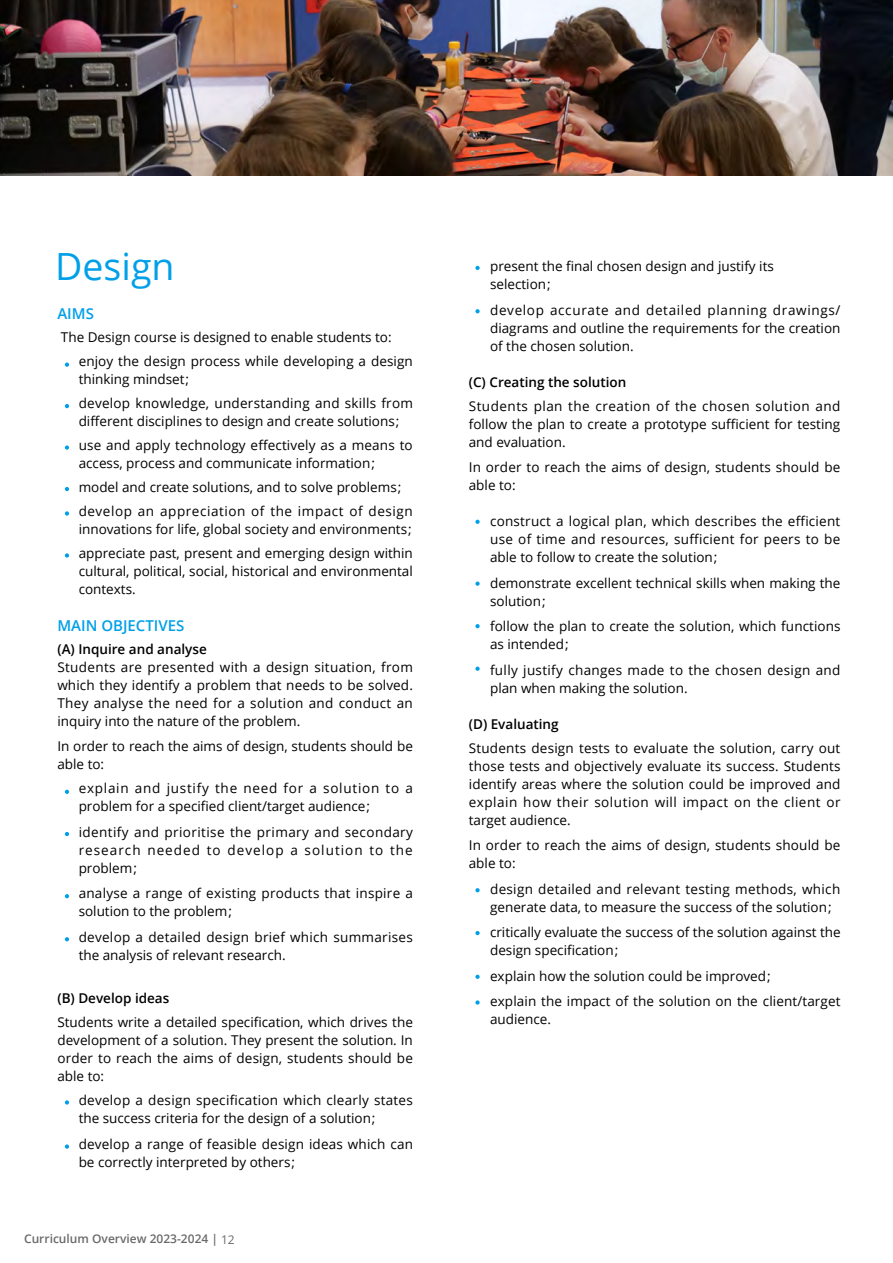
<style>
.page{position:relative;width:893px;height:1263px;background:#fff}
.page>*{position:absolute;margin:0;border:0;box-sizing:border-box;transform-origin:0 0}
.t1{font:37.5px "Open Sans";color:#00a0e9}
.t2{font:600 15px "Open Sans";color:#00a0e9}
.t3{font:13.5px/18px "Open Sans";color:#000}
.t4{font:13.5px/18px "Open Sans";letter-spacing:.02em;color:#000}
.t5{font:13.5px/18px "Open Sans";letter-spacing:.025em;color:#000}
.t6{font:600 13.5px "Open Sans";color:#000}
.t7{font:600 12px "Open Sans";color:#6b696a}
.s1{font-weight:400}
</style>
<div class="page">
<img style="left:0;top:0;width:893px;height:176px">
<svg style="left:65px;top:362px;width:4px;height:5px"></svg>
<svg style="left:65px;top:404px;width:4px;height:4px"></svg>
<svg style="left:65px;top:445px;width:4px;height:5px"></svg>
<svg style="left:65px;top:487px;width:4px;height:4px"></svg>
<svg style="left:65px;top:511px;width:4px;height:5px"></svg>
<svg style="left:65px;top:553px;width:4px;height:5px"></svg>
<svg style="left:65px;top:790px;width:4px;height:4px"></svg>
<svg style="left:65px;top:832px;width:4px;height:4px"></svg>
<svg style="left:65px;top:894px;width:4px;height:4px"></svg>
<svg style="left:65px;top:937px;width:4px;height:4px"></svg>
<svg style="left:65px;top:1100px;width:4px;height:4px"></svg>
<svg style="left:65px;top:1144px;width:4px;height:5px"></svg>
<svg style="left:475px;top:266px;width:5px;height:4px"></svg>
<svg style="left:475px;top:309px;width:5px;height:4px"></svg>
<svg style="left:475px;top:520px;width:5px;height:4px"></svg>
<svg style="left:475px;top:581px;width:5px;height:5px"></svg>
<svg style="left:475px;top:624px;width:5px;height:4px"></svg>
<svg style="left:475px;top:666px;width:5px;height:5px"></svg>
<svg style="left:475px;top:888px;width:5px;height:4px"></svg>
<svg style="left:475px;top:931px;width:5px;height:4px"></svg>
<svg style="left:475px;top:975px;width:5px;height:4px"></svg>
<svg style="left:475px;top:1000px;width:5px;height:5px"></svg>
<h1 class="t1" style="left:55px;top:241px;width:121px">Design</h1>
<p class="t2" style="left:57px;top:303px;width:38px">AIMS</p>
<p class="t3" style="left:79px;top:325px;width:336px;line-height:24px;text-indent:-18px">The Design course is designed to enable students to: enjoy the design process while developing a design</p>
<p class="t4" style="left:79px;top:367px;width:336px;line-height:24px">thinking mindset;<br>develop knowledge, understanding and skills from</p>
<p class="t3" style="left:79px;top:409px;width:336px;line-height:24px">different disciplines to design and create solutions; use and apply technology effectively as a means to</p>
<p class="t3" style="left:79px;top:451px;width:336px;line-height:24px">access, process and communicate information; model and create solutions, and to solve problems; develop an appreciation of the impact of design</p>
<p class="t3" style="left:79px;top:517px;width:336px;line-height:24px">innovations for life, global society and environments; appreciate past, present and emerging design within</p>
<p class="t3" style="left:79px;top:562px;width:336px">cultural, political, social, historical and environmental contexts.</p>
<p class="t2" style="left:57px;top:615px;width:129px">MAIN OBJECTIVES</p>
<p class="t6" style="left:57px;top:640px;width:151px">(A) Inquire and analyse</p>
<p class="t3" style="left:57px;top:658px;width:357px;text-align:justify">Students are presented with a design situation, from which they identify a problem that needs to be solved.<br>They analyse the need for a solution and conduct an inquiry into the nature of the problem.</p>
<p class="t3" style="left:57px;top:737px;width:357px">In order to reach the aims of design, students should be able to:</p>
<p class="t3" style="left:79px;top:779px;width:336px">explain and justify the need for a solution to a problem for a specified client/target audience;</p>
<p class="t3" style="left:79px;top:823px;width:336px;text-align:justify">identify and prioritise the primary and secondary research needed to develop a solution to the problem;</p>
<p class="t4" style="left:79px;top:884px;width:336px">analyse a range of existing products that inspire a solution to the problem;</p>
<p class="t4" style="left:79px;top:928px;width:336px">develop a detailed design brief which summarises the analysis of relevant research.</p>
<p class="t6" style="left:57px;top:989px;width:113px">(B) Develop ideas</p>
<p class="t3" style="left:57px;top:1013px;width:357px;text-align:justify">Students write a detailed specification, which drives the development of a solution. They present the solution. In order to reach the aims of design, students should be able to:</p>
<p class="t4" style="left:79px;top:1091px;width:336px">develop a design specification which clearly states the success criteria for the design of a solution;</p>
<p class="t3" style="left:79px;top:1135px;width:336px">develop a range of feasible design ideas which can be correctly interpreted by others;</p>
<p class="t7" style="left:24px;top:1230px;width:212px">Curriculum Overview 2023-2024 | <span class="s1">12</span></p>
<p class="t3" style="left:490px;top:257px;width:285px">present the final chosen design and justify its selection;</p>
<p class="t3" style="left:490px;top:300px;width:352px;text-align:justify">develop accurate and detailed planning drawings/ diagrams and outline the requirements for the creation of the chosen solution.</p>
<p class="t6" style="left:469px;top:372px;width:159px">(C) Creating the solution</p>
<p class="t3" style="left:469px;top:396px;width:373px;text-align:justify">Students plan the creation of the chosen solution and follow the plan to create a prototype sufficient for testing and evaluation.</p>
<p class="t3" style="left:469px;top:458px;width:373px">In order to reach the aims of design, students should be able to:</p>
<p class="t3" style="left:490px;top:512px;width:352px;text-align:justify">construct a logical plan, which describes the efficient use of time and resources, sufficient for peers to be able to follow to create the solution;</p>
<p class="t3" style="left:490px;top:573px;width:352px">demonstrate excellent technical skills when making the solution;</p>
<p class="t3" style="left:490px;top:617px;width:352px">follow the plan to create the solution, which functions as intended;</p>
<p class="t5" style="left:490px;top:660px;width:352px">fully justify changes made to the chosen design and plan when making the solution.</p>
<p class="t6" style="left:469px;top:714px;width:91px">(D) Evaluating</p>
<p class="t3" style="left:469px;top:738px;width:373px;text-align:justify">Students design tests to evaluate the solution, carry out those tests and objectively evaluate its success. Students identify areas where the solution could be improved and explain how their solution will impact on the client or target audience.</p>
<p class="t3" style="left:469px;top:836px;width:373px">In order to reach the aims of design, students should be able to:</p>
<p class="t5" style="left:490px;top:879px;width:352px">design detailed and relevant testing methods, which generate data, to measure the success of the solution;</p>
<p class="t3" style="left:490px;top:923px;width:352px">critically evaluate the success of the solution against the design specification;</p>
<p class="t3" style="left:490px;top:963px;width:352px;line-height:25.5px">explain how the solution could be improved;<br>explain the impact of the solution on the client/target</p>
<p class="t3" style="left:490px;top:1010px;width:62px">audience.</p>
</div>
